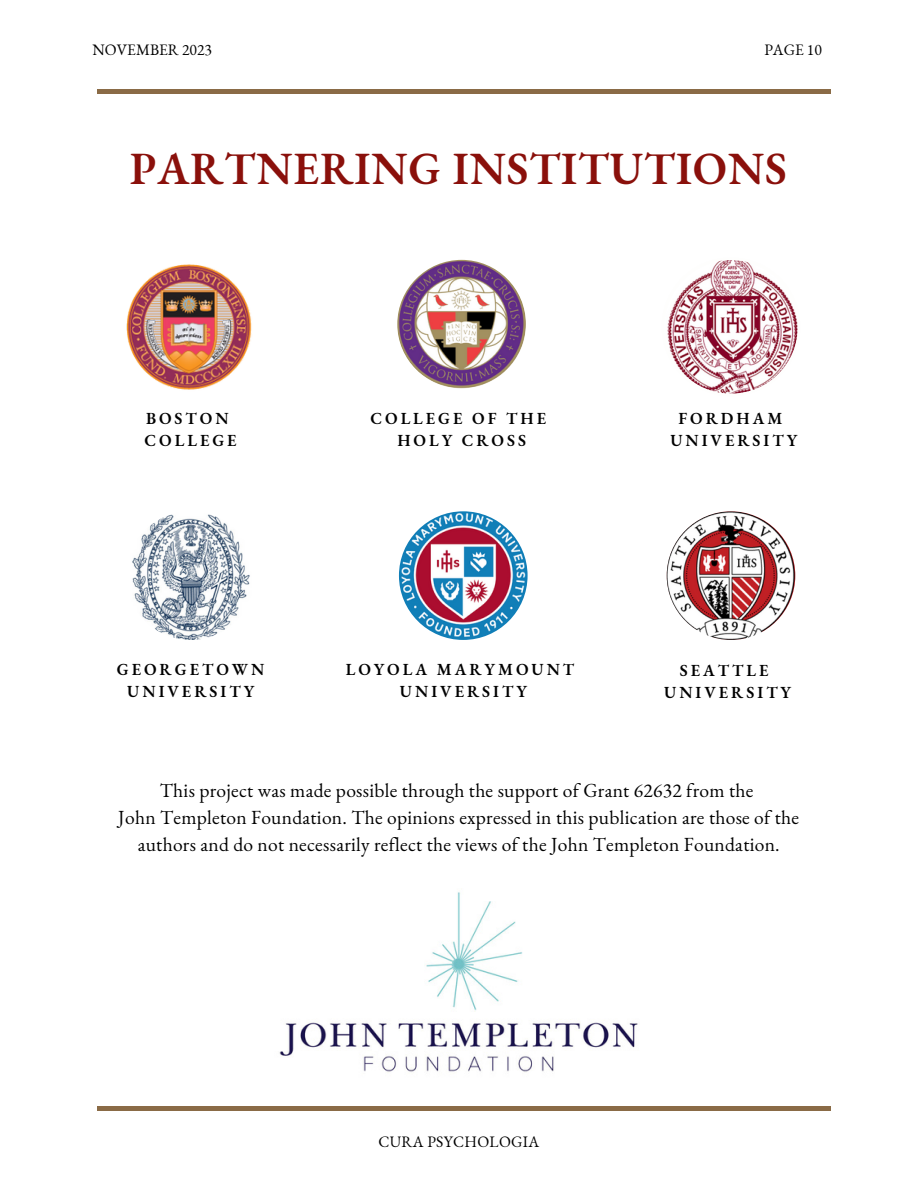
<style>
.page{position:relative;width:918px;height:1188px;background:#fff}
.page>*{position:absolute;margin:0;border:0;box-sizing:border-box;transform-origin:0 0}
.t1{font:600 45px "EB Garamond";letter-spacing:.02em;color:#8a100b}
.t2{font:19.5px/27px "EB Garamond";letter-spacing:.015em;color:#000;text-align:center}
.t3{font:600 16.5px "EB Garamond";letter-spacing:.18em;color:#000}
.t4{font:15.6px "EB Garamond";color:#000}
.t5{font:15.6px "EB Garamond";letter-spacing:.02em;color:#000}
</style>
<div class="page">
<svg style="left:397px;top:259px;width:129px;height:130px"></svg>
<svg style="left:666px;top:511px;width:130px;height:129px"></svg>
<svg style="left:667px;top:260px;width:131px;height:134px"></svg>
<img style="left:126px;top:264px;width:126px;height:126px">
<svg style="left:398px;top:511px;width:130px;height:129px"></svg>
<svg style="left:132px;top:514px;width:118px;height:126px"></svg>
<img style="left:279px;top:892px;width:359px;height:181px">
<div style="left:97px;top:1106px;width:734px;height:5px;background:#8a6b46"></div>
<div style="left:97px;top:89px;width:734px;height:5px;background:#8a6b46"></div>
<p class="t4" style="left:93px;top:39px;width:121px">NOVEMBER 2023</p>
<p class="t4" style="left:764px;top:39px;width:59px">PAGE 10</p>
<p class="t1" style="left:130px;top:139px;width:658px">PARTNERING INSTITUTIONS</p>
<p class="t3" style="left:146px;top:407px;width:84px">BOSTON</p>
<p class="t3" style="left:145px;top:429px;width:94px">COLLEGE</p>
<p class="t3" style="left:371px;top:407px;width:177px">COLLEGE OF THE</p>
<p class="t3" style="left:397px;top:429px;width:130px">HOLY CROSS</p>
<p class="t3" style="left:117px;top:658px;width:149px">GEORGETOWN</p>
<p class="t3" style="left:127px;top:681px;width:128px">UNIVERSITY</p>
<p class="t3" style="left:346px;top:658px;width:230px">LOYOLA MARYMOUNT</p>
<p class="t3" style="left:400px;top:681px;width:128px">UNIVERSITY</p>
<p class="t3" style="left:678px;top:407px;width:106px">FORDHAM</p>
<p class="t3" style="left:670px;top:429px;width:128px">UNIVERSITY</p>
<p class="t3" style="left:680px;top:659px;width:90px">SEATTLE</p>
<p class="t3" style="left:664px;top:682px;width:128px">UNIVERSITY</p>
<p class="t2" style="left:160px;top:777px;width:595px">This project was made possible through the support of Grant 62632 from the</p>
<p class="t2" style="left:118px;top:804px;width:682px">John Templeton Foundation. The opinions expressed in this publication are those of the authors and do not necessarily reflect the views of the John Templeton Foundation.</p>
<p class="t5" style="left:378px;top:1131px;width:162px">CURA PSYCHOLOGIA</p>
</div>
